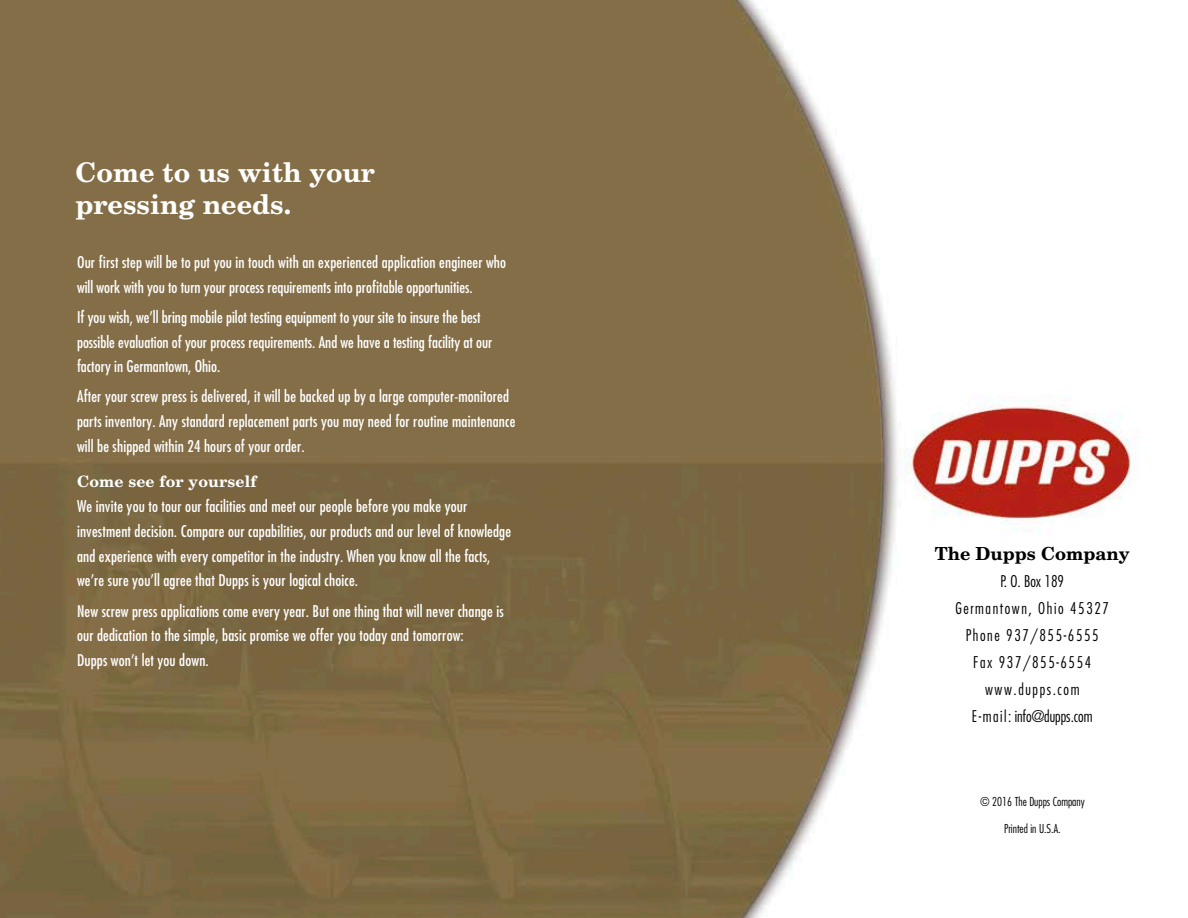
<style>
.page{position:relative;width:1188px;height:918px;background:#fff}
.page>*{position:absolute;margin:0;border:0;box-sizing:border-box;transform-origin:0 0}
.t1{font:700 27px/32.4px "New Century Schlbk";color:#fff}
.t2{font:700 18px "New Century Schlbk";color:#000}
.t3{font:condensed 15.75px/24.8px "Futura";letter-spacing:.01em;color:#fff}
.t4{font:300 condensed 15.75px/27px "Futura";letter-spacing:.1em;color:#000;text-align:center}
.t5{font:700 15.75px "New Century Schlbk";letter-spacing:.01em;color:#fff}
.t6{font:300 condensed 12px "Futura";color:#000}
</style>
<div class="page">
<img style="left:0;top:0;width:1139px;height:918px">
<h1 class="t1" style="left:76px;top:155px;width:301px">Come to us with your pressing needs.</h1>
<p class="t3" style="left:77px;top:249px;width:430px">Our first step will be to put you in touch with an experienced application engineer who will work with you to turn your process requirements into profitable opportunities.</p>
<p class="t3" style="left:77px;top:304px;width:417px">If you wish, we’ll bring mobile pilot testing equipment to your site to insure the best possible evaluation of your process requirements. And we have a testing facility at our factory in Germantown, Ohio.</p>
<p class="t3" style="left:77px;top:384px;width:440px">After your screw press is delivered, it will be backed up by a large computer-monitored parts inventory. Any standard replacement parts you may need for routine maintenance will be shipped within 24 hours of your order.</p>
<p class="t5" style="left:77px;top:472px;width:181px">Come see for yourself</p>
<p class="t3" style="left:77px;top:494px;width:436px">We invite you to tour our facilities and meet our people before you make your investment decision. Compare our capabilities, our products and our level of knowledge and experience with every competitor in the industry. When you know all the facts, we’re sure you’ll agree that Dupps is your logical choice.</p>
<p class="t3" style="left:77px;top:598px;width:428px">New screw press applications come every year. But one thing that will never change is our dedication to the simple, basic promise we offer you today and tomorrow:<br>Dupps won’t let you down.</p>
<p class="t2" style="left:935px;top:542px;width:196px">The Dupps Company</p>
<p class="t4" style="left:955px;top:567px;width:155px">P. O. Box 189<br>Germantown, Ohio 45327<br>Phone 937/855-6555<br>Fax 937/855-6554 www.dupps.com<br>E-mail: info@dupps.com</p>
<p class="t6" style="left:980px;top:794px;width:106px">© 2016 The Dupps Company</p>
<p class="t6" style="left:1004px;top:821px;width:58px">Printed in U.S.A.</p>
</div>
